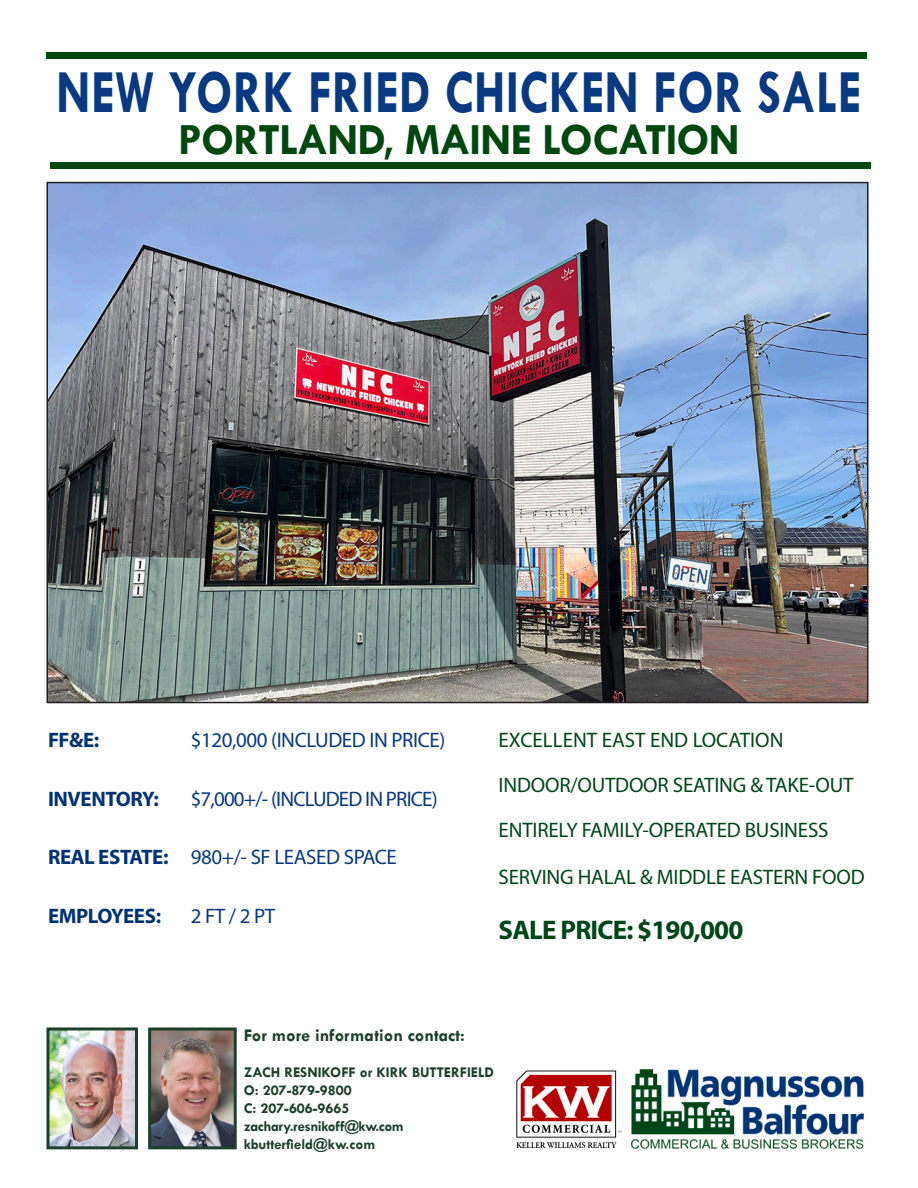
<style>
.page{position:relative;width:918px;height:1188px;background:#fff}
.page>*{position:absolute;margin:0;border:0;box-sizing:border-box;transform-origin:0 0}
.t1{font:700 61.8px "Tw Cen";letter-spacing:.01em;color:#083981;scale:.8 1}
.t2{font:700 45px "Tw Cen";letter-spacing:-.02em;color:#004710}
.t3{font:700 27px "Myriad Pro";letter-spacing:-.03em;color:#00461a}
.t4{font:21px "Myriad Pro";letter-spacing:-.01em;color:#00461a}
.t5{font:21px "Myriad Pro";letter-spacing:-.02em;color:#083981}
.t6{font:700 21px "Myriad Pro";letter-spacing:-.02em;color:#013374}
.t7{font:21px "Myriad Pro";letter-spacing:-.04em;color:#083981}
.t8{font:700 18px "Tw Cen";color:#1d3f2c}
.t9{font:700 15px "Tw Cen";color:#1d3f2c}
.t10{font:700 15px "Tw Cen";letter-spacing:-.03em;color:#1d3f2c}
</style>
<div class="page">
<img style="left:631px;top:1069px;width:233px;height:80px">
<img style="left:516px;top:1070px;width:106px;height:79px">
<div style="left:50px;top:163px;width:821px;height:6px;background:#004710"></div>
<img style="left:49px;top:185px;width:816px;height:515px">
<div style="left:46px;top:52px;width:821px;height:6px;background:#004710"></div>
<img style="left:152px;top:1031px;width:81px;height:114px">
<div style="left:148px;top:1027px;width:89px;height:122px;border:3px solid #1d3f2c"></div>
<img style="left:50px;top:1031px;width:84px;height:114px">
<div style="left:46px;top:1027px;width:92px;height:122px;border:3px solid #1d3f2c"></div>
<p class="t1" style="left:57px;top:56px;width:1008px">NEW YORK FRIED CHICKEN FOR SALE</p>
<p class="t2" style="left:178px;top:113px;width:563px">PORTLAND, MAINE LOCATION</p>
<p class="t6" style="left:48px;top:727px;width:53px">FF&amp;E:</p>
<p class="t5" style="left:191px;top:727px;width:256px">$120,000 (INCLUDED IN PRICE)</p>
<p class="t6" style="left:48px;top:785px;width:112px">INVENTORY:</p>
<p class="t7" style="left:191px;top:786px;width:249px">$7,000+/- (INCLUDED IN PRICE)</p>
<p class="t6" style="left:48px;top:844px;width:122px">REAL ESTATE:</p>
<p class="t5" style="left:191px;top:844px;width:208px">980+/- SF LEASED SPACE</p>
<p class="t6" style="left:48px;top:902px;width:115px">EMPLOYEES:</p>
<p class="t5" style="left:191px;top:903px;width:86px">2 FT / 2 PT</p>
<p class="t4" style="left:499px;top:727px;width:286px">EXCELLENT EAST END LOCATION</p>
<p class="t4" style="left:499px;top:772px;width:356px">INDOOR/OUTDOOR SEATING &amp; TAKE-OUT</p>
<p class="t4" style="left:499px;top:817px;width:331px">ENTIRELY FAMILY-OPERATED BUSINESS</p>
<p class="t4" style="left:499px;top:864px;width:368px">SERVING HALAL &amp; MIDDLE EASTERN FOOD</p>
<p class="t3" style="left:499px;top:913px;width:246px">SALE PRICE: $190,000</p>
<p class="t8" style="left:244px;top:1025px;width:223px">For more information contact:</p>
<p class="t9" style="left:244px;top:1064px;width:252px">ZACH RESNIKOFF or KIRK BUTTERFIELD</p>
<p class="t9" style="left:244px;top:1082px;width:110px">O: 207-879-9800</p>
<p class="t9" style="left:244px;top:1100px;width:107px">C: 207-606-9665</p>
<p class="t10" style="left:244px;top:1118px;width:162px">zachary.resnikoff@kw.com</p>
<p class="t9" style="left:244px;top:1136px;width:133px">kbutterfield@kw.com</p>
</div>
